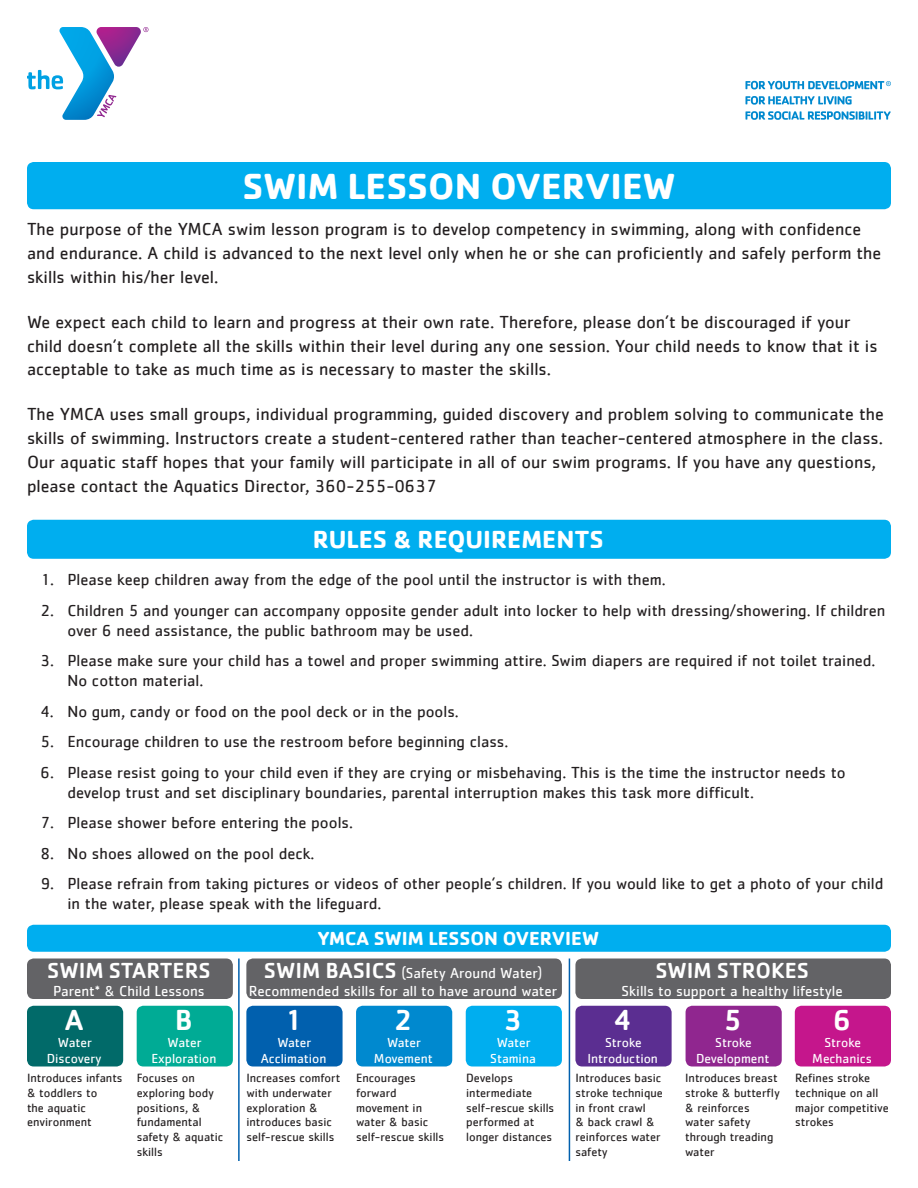
<style>
.page{position:relative;width:918px;height:1188px;background:#fff}
.page>*{position:absolute;margin:0;border:0;box-sizing:border-box;transform-origin:0 0}
.t1{font:700 37.5px "Cachet";color:#fff}
.t2{font:500 30px "Cachet";color:#fff}
.t3{font:700 25.5px "Cachet";color:#fff}
.t4{font:500 22.5px "Cachet";color:#fff}
.t5{font:700 19.5px "Cachet";color:#fff}
.t6{font:18px/24px "Cachet";color:#231f20}
.t7{font:16.5px/19.8px "Cachet";color:#231f20}
.t8{font:15px/18px "Cachet";color:#fff;text-align:center}
.t9{font:13.5px/16.2px "Cachet";color:#fff;text-align:center}
.t10{font:12.3px/14.9px "Cachet";color:#231f20}
.s1{font-weight:500;font-size:22.5px}
</style>
<div class="page">
<svg style="left:27px;top:27px;width:121px;height:93px"></svg>
<svg style="left:746px;top:96px;width:106px;height:9px"></svg>
<svg style="left:746px;top:111px;width:145px;height:9px"></svg>
<svg style="left:746px;top:81px;width:145px;height:8px"></svg>
<div style="left:27px;top:162px;width:864px;height:47px;background:#00aeef;border-radius:7px"></div>
<div style="left:27px;top:520px;width:864px;height:39px;background:#00aeef;border-radius:7px"></div>
<div style="left:27px;top:925px;width:864px;height:27px;background:#00aeef;border-radius:7px"></div>
<hr style="left:238px;top:958px;width:2px;height:203px;background:#0160ae">
<hr style="left:569px;top:958px;width:1px;height:203px;background:#0160ae">
<div style="left:27px;top:958px;width:206px;height:41px;background:#636366;border-radius:7px"></div>
<div style="left:27px;top:1006px;width:96px;height:60px;background:#016a69;border-radius:7px"></div>
<div style="left:137px;top:1006px;width:96px;height:60px;background:#00ab95;border-radius:7px"></div>
<div style="left:246px;top:958px;width:316px;height:41px;background:#636366;border-radius:7px"></div>
<div style="left:246px;top:1006px;width:97px;height:60px;background:#0160ae;border-radius:7px"></div>
<div style="left:356px;top:1006px;width:96px;height:60px;background:#0089cf;border-radius:7px"></div>
<div style="left:466px;top:1006px;width:96px;height:60px;background:#00aeef;border-radius:7px"></div>
<div style="left:575px;top:958px;width:316px;height:41px;background:#636366;border-radius:7px"></div>
<div style="left:575px;top:1006px;width:97px;height:60px;background:#5b2e91;border-radius:7px"></div>
<div style="left:686px;top:1006px;width:96px;height:60px;background:#90268f;border-radius:7px"></div>
<div style="left:795px;top:1006px;width:96px;height:60px;background:#c5168c;border-radius:7px"></div>
<h1 class="t1" style="left:242px;top:162px;width:435px">SWIM LESSON OVERVIEW</h1>
<p class="t6" style="left:27px;top:217px;width:856px">The purpose of the YMCA swim lesson program is to develop competency in swimming, along with confidence and endurance. A child is advanced to the next level only when he or she can proficiently and safely perform the skills within his/her level.</p>
<p class="t6" style="left:27px;top:309px;width:852px">We expect each child to learn and progress at their own rate. Therefore, please don’t be discouraged if your child doesn’t complete all the skills within their level during any one session. Your child needs to know that it is acceptable to take as much time as is necessary to master the skills.</p>
<p class="t6" style="left:27px;top:401px;width:858px">The YMCA uses small groups, individual programming, guided discovery and problem solving to communicate the skills of swimming. Instructors create a student-centered rather than teacher-centered atmosphere in the class.<br>Our aquatic staff hopes that your family will participate in all of our swim programs. If you have any questions, please contact the Aquatics Director, 360-255-0637</p>
<h3 class="t3" style="left:313px;top:523px;width:293px">RULES &amp; REQUIREMENTS</h3>
<p class="t7" style="left:40px;top:570px;width:627px">1. Please keep children away from the edge of the pool until the instructor is with them.</p>
<p class="t7" style="left:67px;top:600px;width:820px;text-indent:-27px">2. Children 5 and younger can accompany opposite gender adult into locker to help with dressing/showering. If children over 6 need assistance, the public bathroom may be used.</p>
<p class="t7" style="left:67px;top:651px;width:810px;text-indent:-27px">3. Please make sure your child has a towel and proper swimming attire. Swim diapers are required if not toilet trained.<br>No cotton material.</p>
<p class="t7" style="left:40px;top:701px;width:420px">4. No gum, candy or food on the pool deck or in the pools.</p>
<p class="t7" style="left:40px;top:732px;width:469px">5. Encourage children to use the restroom before beginning class.</p>
<p class="t7" style="left:67px;top:762px;width:780px;text-indent:-27px">6. Please resist going to your child even if they are crying or misbehaving. This is the time the instructor needs to develop trust and set disciplinary boundaries, parental interruption makes this task more difficult.</p>
<p class="t7" style="left:40px;top:813px;width:314px">7. Please shower before entering the pools.</p>
<p class="t7" style="left:40px;top:843px;width:276px">8. No shoes allowed on the pool deck.</p>
<p class="t7" style="left:67px;top:874px;width:817px;text-indent:-27px">9. Please refrain from taking pictures or videos of other people’s children. If you would like to get a photo of your child in the water, please speak with the lifeguard.</p>
<p class="t5" style="left:317px;top:926px;width:283px">YMCA SWIM LESSON OVERVIEW</p>
<h3 class="t4" style="left:47px;top:956px;width:165px">SWIM STARTERS</h3>
<p class="t8" style="left:53px;top:981px;width:153px">Parent* &amp; Child Lessons</p>
<h2 class="t2" style="left:65px;top:1002px;width:20px">A</h2>
<p class="t9" style="left:47px;top:1034px;width:56px">Water<br>Discovery</p>
<h3 class="t4" style="left:655px;top:956px;width:155px">SWIM STROKES</h3>
<p class="t8" style="left:622px;top:981px;width:223px">Skills to support a healthy lifestyle</p>
<h2 class="t2" style="left:614px;top:1002px;width:20px">4</h2>
<p class="t9" style="left:587px;top:1034px;width:72px">Stroke<br>Introduction</p>
<p class="t8" style="left:249px;top:963px;width:310px"><span class="s1">SWIM BASICS</span> (Safety Around Water)<br>Recommended skills for all to have around water</p>
<h2 class="t2" style="left:284px;top:1002px;width:20px">1</h2>
<p class="t9" style="left:261px;top:1034px;width:67px">Water<br>Acclimation</p>
<h2 class="t2" style="left:394px;top:1002px;width:20px">2</h2>
<p class="t9" style="left:374px;top:1034px;width:60px">Water<br>Movement</p>
<h2 class="t2" style="left:504px;top:1002px;width:20px">3</h2>
<p class="t9" style="left:490px;top:1034px;width:47px">Water<br>Stamina</p>
<h2 class="t2" style="left:833px;top:1002px;width:20px">6</h2>
<p class="t9" style="left:812px;top:1034px;width:61px">Stroke<br>Mechanics</p>
<h2 class="t2" style="left:175px;top:1002px;width:19px">B</h2>
<p class="t9" style="left:151px;top:1034px;width:67px">Water<br>Exploration</p>
<h2 class="t2" style="left:724px;top:1002px;width:20px">5</h2>
<p class="t9" style="left:696px;top:1034px;width:75px">Stroke<br>Development</p>
<p class="t10" style="left:27px;top:1070px;width:97px">Introduces infants &amp; toddlers to<br>the aquatic environment</p>
<p class="t10" style="left:137px;top:1070px;width:88px">Focuses on exploring body positions, &amp; fundamental safety &amp; aquatic skills</p>
<p class="t10" style="left:246px;top:1070px;width:95px">Increases comfort with underwater exploration &amp; introduces basic self-rescue skills</p>
<p class="t10" style="left:356px;top:1070px;width:90px">Encourages forward movement in water &amp; basic self-rescue skills</p>
<p class="t10" style="left:466px;top:1070px;width:90px">Develops intermediate self-rescue skills performed at longer distances</p>
<p class="t10" style="left:575px;top:1070px;width:89px">Introduces basic stroke technique in front crawl<br>&amp; back crawl &amp; reinforces water safety</p>
<p class="t10" style="left:685px;top:1070px;width:96px">Introduces breast stroke &amp; butterfly &amp; reinforces water safety through treading water</p>
<p class="t10" style="left:795px;top:1070px;width:95px">Refines stroke technique on all major competitive strokes</p>
</div>
